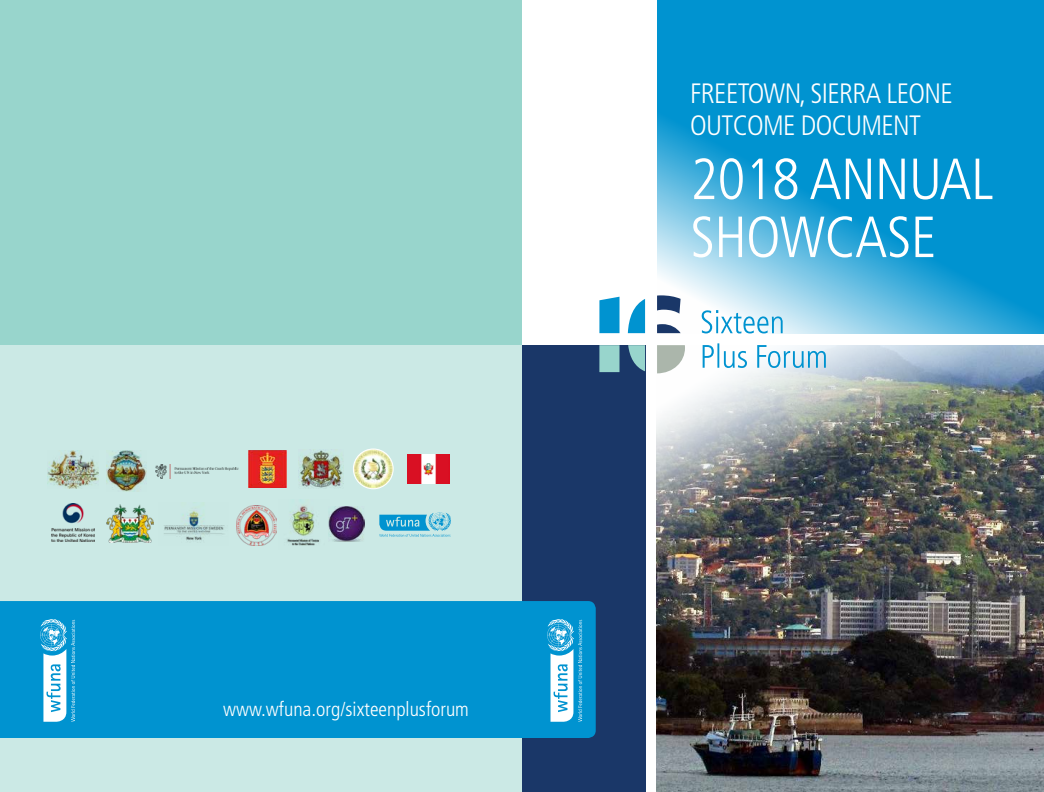
<style>
.page{position:relative;width:1044px;height:792px;background:#fff}
.page>*{position:absolute;margin:0;border:0;box-sizing:border-box;transform-origin:0 0}
.t1{font:300 condensed 58px/58px "Frutiger";letter-spacing:-.01em;color:#fff}
.t2{font:300 condensed 28px/32px "Frutiger";letter-spacing:-.025em;color:#fff}
.t3{font:300 condensed 20px "Frutiger";color:#fff}
</style>
<div class="page">
<div style="left:0;top:0;width:522px;height:792px;background:#98d5cc"></div>
<div style="left:0;top:346px;width:522px;height:446px;background:#cbe9e5"></div>
<img style="left:656px;top:346px;width:388px;height:446px">
<svg style="left:657px;top:0;width:387px;height:333px;background:#23a1d6"></svg>
<div style="left:522px;top:345px;width:123px;height:447px;background:#1a3768"></div>
<svg style="left:703px;top:343px;width:123px;height:25px"></svg>
<svg style="left:702px;top:310px;width:81px;height:23px"></svg>
<svg style="left:657px;top:295px;width:24px;height:19px"></svg>
<svg style="left:628px;top:299px;width:17px;height:34px"></svg>
<svg style="left:599px;top:297px;width:21px;height:36px"></svg>
<div style="left:599px;top:345px;width:21px;height:27px;background:#98d5cc"></div>
<svg style="left:628px;top:345px;width:17px;height:26px"></svg>
<svg style="left:657px;top:324px;width:24px;height:9px"></svg>
<svg style="left:657px;top:345px;width:28px;height:28px"></svg>
<div style="left:0;top:601px;width:596px;height:137px;background:#0093d0"></div>
<svg style="left:547px;top:619px;width:35px;height:103px;background:#78c5e6"></svg>
<svg style="left:40px;top:619px;width:35px;height:103px;background:#78c5e6"></svg>
<svg style="left:379px;top:512px;width:72px;height:25px"></svg>
<img style="left:249px;top:450px;width:37px;height:37px">
<img style="left:299px;top:450px;width:45px;height:38px">
<img style="left:107px;top:504px;width:47px;height:39px">
<img style="left:164px;top:503px;width:61px;height:37px">
<img style="left:236px;top:506px;width:40px;height:40px">
<img style="left:287px;top:499px;width:42px;height:47px">
<img style="left:52px;top:504px;width:42px;height:38px">
<img style="left:353px;top:449px;width:40px;height:40px;border-radius:20px">
<div style="left:353px;top:449px;width:40px;height:40px;border:1px solid #fff;border-radius:50%"></div>
<img style="left:329px;top:506px;width:35px;height:36px">
<img style="left:106px;top:450px;width:40px;height:42px">
<img style="left:155px;top:464px;width:84px;height:15px">
<img style="left:48px;top:451px;width:50px;height:38px">
<img style="left:408px;top:455px;width:42px;height:28px">
<p class="t3" style="left:223px;top:698px;width:247px">www.wfuna.org/sixteenplusforum</p>
<p class="t2" style="left:690px;top:78px;width:264px">FREETOWN, SIERRA LEONE<br>OUTCOME DOCUMENT</p>
<h1 class="t1" style="left:690px;top:151px;width:305px">2018 ANNUAL<br>SHOWCASE</h1>
</div>
